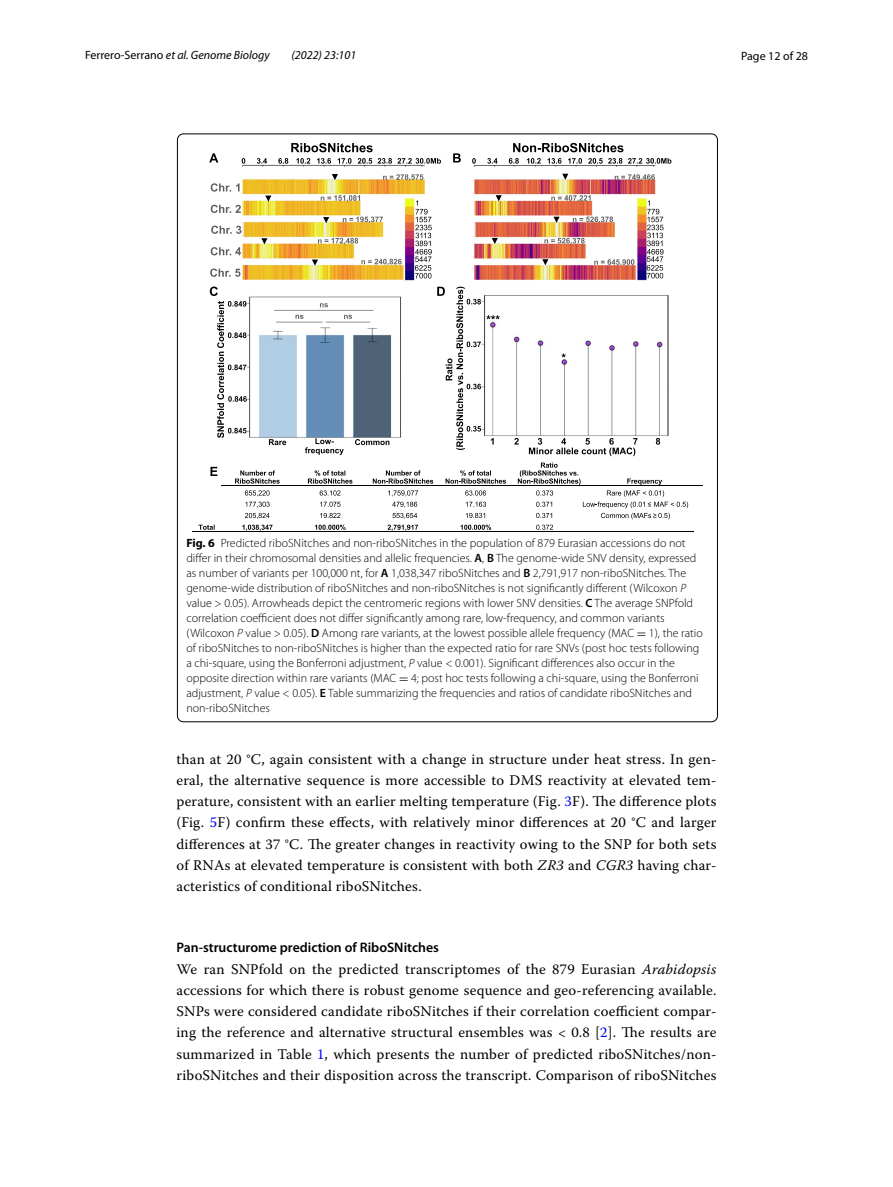
<style>
.page{position:relative;width:893px;height:1187px;background:#fff}
.page>*{position:absolute;margin:0;border:0;box-sizing:border-box;transform-origin:0 0}
.t1{font:14.7px/21.3px "Warnock Pro";letter-spacing:.015em;color:#000;text-align:justify}
.t2{font:600 13.8px "Myriad Pro";color:#000}
.t3{font:300 12px/15px "Myriad Pro";color:#000}
.t4{font:italic 12px "Myriad Pro";color:#000}
.t5{font:12px "Myriad Pro";color:#000}
.s1{font-style:normal}
.s2{font-weight:700}
.s3{font-weight:600}
.s4{font-style:italic}
.s5{font-family:"MTSY";font-weight:400}
.s6{color:#00f}
</style>
<div class="page">
<img style="left:241px;top:165px;width:427px;height:272px">
<svg style="left:211px;top:183px;width:29px;height:9px"></svg>
<svg style="left:211px;top:205px;width:30px;height:8px"></svg>
<svg style="left:211px;top:225px;width:30px;height:9px"></svg>
<svg style="left:211px;top:247px;width:30px;height:8px"></svg>
<svg style="left:210px;top:268px;width:30px;height:9px"></svg>
<svg style="left:209px;top:153px;width:9px;height:9px"></svg>
<svg style="left:453px;top:153px;width:8px;height:9px"></svg>
<svg style="left:269px;top:439px;width:17px;height:6px"></svg>
<svg style="left:305px;top:438px;width:39px;height:17px"></svg>
<svg style="left:355px;top:439px;width:34px;height:6px"></svg>
<hr style="left:276px;top:322px;width:47px;height:1px;background:#929292">
<hr style="left:274px;top:310px;width:99px;height:1px;background:#929292">
<hr style="left:326px;top:322px;width:44px;height:1px;background:#929292">
<svg style="left:320px;top:303px;width:8px;height:4px"></svg>
<svg style="left:295px;top:315px;width:9px;height:4px"></svg>
<svg style="left:344px;top:315px;width:8px;height:4px"></svg>
<svg style="left:514px;top:438px;width:5px;height:6px"></svg>
<svg style="left:529px;top:438px;width:109px;height:18px"></svg>
<svg style="left:656px;top:438px;width:4px;height:6px"></svg>
<svg style="left:210px;top:467px;width:7px;height:9px"></svg>
<svg style="left:615px;top:174px;width:40px;height:7px"></svg>
<svg style="left:383px;top:174px;width:40px;height:7px"></svg>
<svg style="left:551px;top:195px;width:40px;height:7px"></svg>
<svg style="left:321px;top:195px;width:39px;height:7px"></svg>
<svg style="left:573px;top:216px;width:40px;height:7px"></svg>
<svg style="left:343px;top:216px;width:40px;height:7px"></svg>
<svg style="left:544px;top:238px;width:41px;height:6px"></svg>
<svg style="left:318px;top:238px;width:40px;height:6px"></svg>
<svg style="left:594px;top:259px;width:40px;height:7px"></svg>
<svg style="left:361px;top:259px;width:41px;height:6px"></svg>
<svg style="left:562px;top:353px;width:4px;height:4px"></svg>
<svg style="left:332px;top:174px;width:6px;height:6px"></svg>
<svg style="left:265px;top:195px;width:6px;height:7px"></svg>
<svg style="left:323px;top:217px;width:6px;height:6px"></svg>
<svg style="left:261px;top:238px;width:6px;height:6px"></svg>
<svg style="left:312px;top:259px;width:6px;height:7px"></svg>
<svg style="left:562px;top:174px;width:6px;height:6px"></svg>
<svg style="left:496px;top:195px;width:6px;height:6px"></svg>
<svg style="left:553px;top:217px;width:7px;height:6px"></svg>
<svg style="left:492px;top:238px;width:6px;height:6px"></svg>
<svg style="left:542px;top:259px;width:6px;height:6px"></svg>
<svg style="left:415px;top:200px;width:17px;height:78px"></svg>
<svg style="left:647px;top:200px;width:16px;height:78px"></svg>
<svg style="left:242px;top:158px;width:3px;height:6px"></svg>
<svg style="left:257px;top:158px;width:10px;height:6px"></svg>
<svg style="left:278px;top:158px;width:10px;height:6px"></svg>
<svg style="left:296px;top:158px;width:14px;height:6px"></svg>
<svg style="left:317px;top:158px;width:14px;height:6px"></svg>
<svg style="left:338px;top:158px;width:13px;height:6px"></svg>
<svg style="left:358px;top:158px;width:14px;height:6px"></svg>
<svg style="left:378px;top:158px;width:63px;height:6px"></svg>
<svg style="left:291px;top:143px;width:82px;height:9px"></svg>
<svg style="left:472px;top:158px;width:4px;height:6px"></svg>
<svg style="left:487px;top:158px;width:10px;height:6px"></svg>
<svg style="left:509px;top:158px;width:10px;height:6px"></svg>
<svg style="left:527px;top:158px;width:14px;height:6px"></svg>
<svg style="left:547px;top:158px;width:14px;height:6px"></svg>
<svg style="left:568px;top:158px;width:14px;height:6px"></svg>
<svg style="left:588px;top:158px;width:34px;height:6px"></svg>
<svg style="left:628px;top:158px;width:43px;height:6px"></svg>
<svg style="left:513px;top:143px;width:110px;height:9px"></svg>
<svg style="left:210px;top:286px;width:37px;height:152px"></svg>
<svg style="left:437px;top:286px;width:63px;height:164px"></svg>
<svg style="left:235px;top:470px;width:45px;height:13px"></svg>
<svg style="left:308px;top:470px;width:44px;height:13px"></svg>
<svg style="left:446px;top:470px;width:60px;height:13px"></svg>
<svg style="left:320px;top:490px;width:20px;height:5px"></svg>
<svg style="left:465px;top:490px;width:21px;height:5px"></svg>
<hr style="left:221px;top:485px;width:73px;height:1px;background:#000">
<hr style="left:294px;top:485px;width:73px;height:1px;background:#000">
<hr style="left:367px;top:485px;width:72px;height:1px;background:#000">
<hr style="left:440px;top:485px;width:72px;height:1px;background:#000">
<hr style="left:587px;top:485px;width:107px;height:1px;background:#000">
<svg style="left:245px;top:490px;width:25px;height:17px"></svg>
<svg style="left:320px;top:501px;width:20px;height:6px"></svg>
<svg style="left:372px;top:470px;width:61px;height:37px"></svg>
<svg style="left:466px;top:501px;width:20px;height:6px"></svg>
<svg style="left:320px;top:513px;width:20px;height:5px"></svg>
<svg style="left:466px;top:513px;width:19px;height:5px"></svg>
<svg style="left:242px;top:513px;width:31px;height:18px"></svg>
<svg style="left:315px;top:524px;width:31px;height:6px"></svg>
<svg style="left:387px;top:513px;width:31px;height:18px"></svg>
<svg style="left:460px;top:524px;width:31px;height:6px"></svg>
<svg style="left:192px;top:524px;width:29px;height:8px"></svg>
<hr style="left:221px;top:531px;width:73px;height:1px;background:#000">
<hr style="left:294px;top:531px;width:73px;height:1px;background:#000">
<hr style="left:367px;top:531px;width:72px;height:1px;background:#000">
<hr style="left:440px;top:531px;width:72px;height:1px;background:#000">
<svg style="left:512px;top:462px;width:176px;height:70px"></svg>
<hr style="left:577px;top:531px;width:117px;height:1px;background:#000">
<p class="t4" style="left:85px;top:48px;width:186px"><span class="s1">Ferrero‑Serrano</span> et al. Genome Biology</p>
<p class="t4" style="left:292px;top:48px;width:66px">(2022) 23:101</p>
<p class="t5" style="left:741px;top:48px;width:68px">Page 12 of 28</p>
<p class="t3" style="left:186px;top:536px;width:518px"><span class="s2">Fig. 6</span> Predicted riboSNitches and non-riboSNitches in the population of 879 Eurasian accessions do not differ in their chromosomal densities and allelic frequencies. <span class="s3">A</span>, <span class="s3">B</span> The genome-wide SNV density, expressed as number of variants per 100,000 nt, for <span class="s3">A</span> 1,038,347 riboSNitches and <span class="s3">B</span> 2,791,917 non-riboSNitches. The genome-wide distribution of riboSNitches and non-riboSNitches is not significantly different (Wilcoxon <span class="s4">P </span>value &gt; 0.05). Arrowheads depict the centromeric regions with lower SNV densities. <span class="s3">C</span> The average SNPfold correlation coefficient does not differ significantly among rare, low-frequency, and common variants (Wilcoxon <span class="s4">P</span> value &gt; 0.05). <span class="s3">D</span> Among rare variants, at the lowest possible allele frequency (MAC <span class="s5">=</span> 1), the ratio of riboSNitches to non-riboSNitches is higher than the expected ratio for rare SNVs (post hoc tests following a chi-square, using the Bonferroni adjustment, <span class="s4">P</span> value &lt; 0.001). Significant differences also occur in the opposite direction within rare variants (MAC <span class="s5">=</span> 4; post hoc tests following a chi-square, using the Bonferroni adjustment, <span class="s4">P</span> value &lt; 0.05). <span class="s3">E</span> Table summarizing the frequencies and ratios of candidate riboSNitches and non-riboSNitches</p>
<p class="t1" style="left:176px;top:748px;width:542px">than at 20 °C, again consistent with a change in structure under heat stress. In gen&shy;eral, the alternative sequence is more accessible to DMS reactivity at elevated tem&shy;perature, consistent with an earlier melting temperature (Fig. <span class="s6">3</span>F). The difference plots (Fig. <span class="s6">5</span>F) confirm these effects, with relatively minor differences at 20 °C and larger differences at 37 °C. The greater changes in reactivity owing to the SNP for both sets of RNAs at elevated temperature is consistent with both <span class="s4">ZR3</span> and <span class="s4">CGR3</span> having char&shy;acteristics of conditional riboSNitches.</p>
<p class="t2" style="left:176px;top:938px;width:264px">Pan‑structurome prediction of RiboSNitches</p>
<p class="t1" style="left:176px;top:957px;width:542px">We ran SNPfold on the predicted transcriptomes of the 879 Eurasian <span class="s4">Arabidopsis </span>accessions for which there is robust genome sequence and geo-referencing available.<br>SNPs were considered candidate riboSNitches if their correlation coefficient compar&shy;ing the reference and alternative structural ensembles was &lt; 0.8 [<span class="s6">2</span>]. The results are summarized in Table <span class="s6">1</span>, which presents the number of predicted riboSNitches/non&shy;riboSNitches and their disposition across the transcript. Comparison of riboSNitches</p>
</div>
